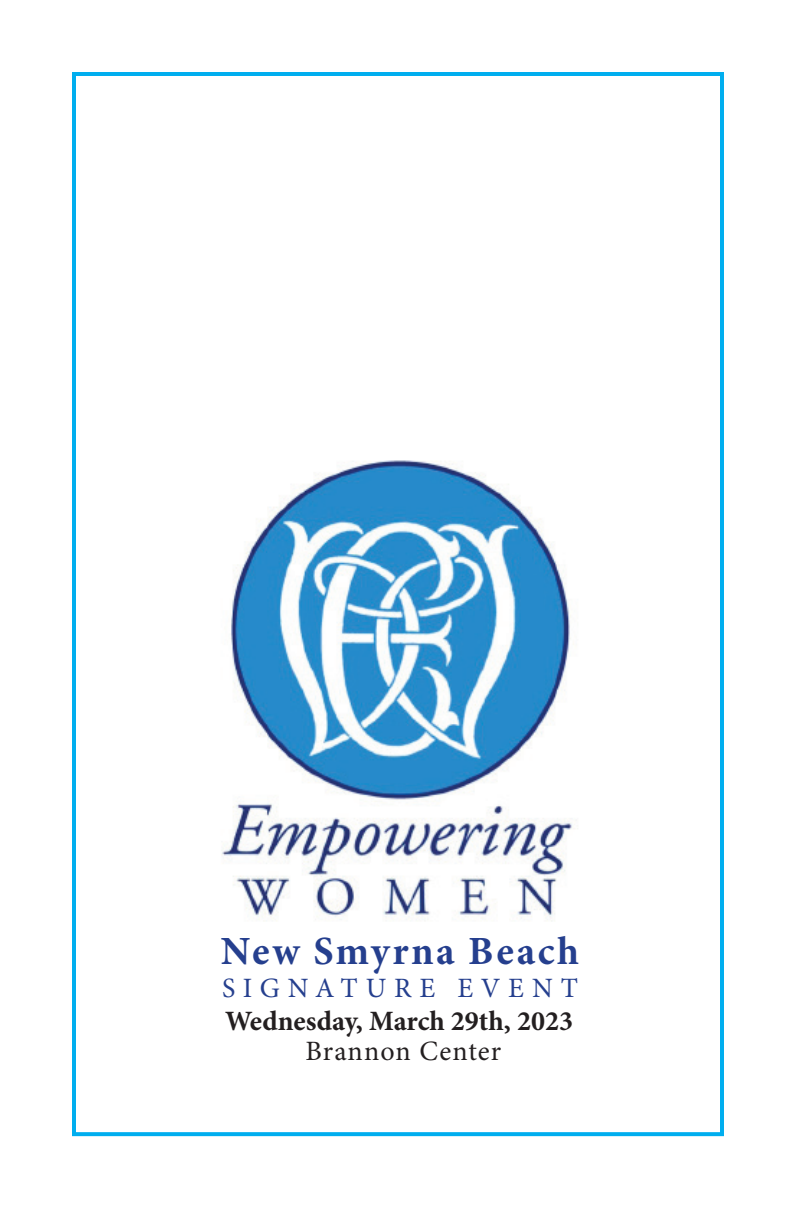
<style>
.page{position:relative;width:792px;height:1224px;background:#fff}
.page>*{position:absolute;margin:0;border:0;box-sizing:border-box;transform-origin:0 0}
.t1{font:700 40px "Minion Pro";letter-spacing:.06em;color:#253f8e}
.t2{font:700 28px "Minion Pro";color:#231f20}
.t3{font:28px "Minion Pro";letter-spacing:.28em;color:#253f8e}
.t4{font:28px "Minion Pro";letter-spacing:.035em;color:#231f20}
</style>
<div class="page">
<div style="left:72px;top:72px;width:652px;height:1064px;border:4px solid #00aeef"></div>
<img style="left:221px;top:460px;width:353px;height:461px">
<h1 class="t1" style="left:221px;top:923px;width:360px">New Smyrna Beach</h1>
<p class="t3" style="left:222px;top:970px;width:357px">SIGNATURE EVENT</p>
<p class="t2" style="left:225px;top:1002px;width:350px">Wednesday, March 29th, 2023</p>
<p class="t4" style="left:306px;top:1033px;width:197px">Brannon Center</p>
</div>
